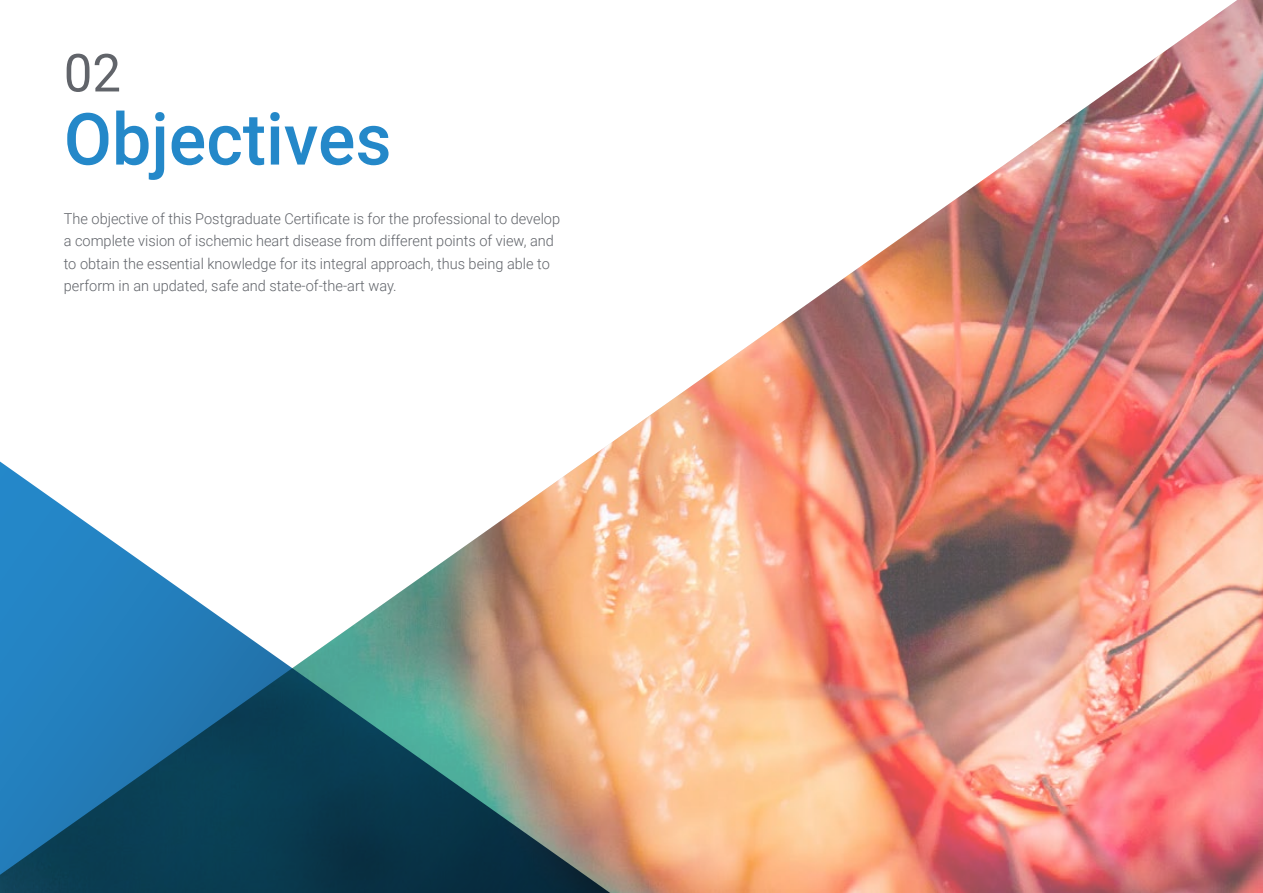
<style>
.page{position:relative;width:1263px;height:893px;background:#fff}
.page>*{position:absolute;margin:0;border:0;box-sizing:border-box;transform-origin:0 0}
.t1{font:500 72px "Roboto";color:#2488c9}
.t2{font:52.5px "Roboto";color:#61646a}
.t3{font:300 15px/22.5px "Roboto";color:#61646a}
</style>
<div class="page">
<img style="left:607px;top:0;width:656px;height:893px">
<svg style="left:0;top:446px;width:640px;height:447px"></svg>
<h2 class="t2" style="left:64px;top:36px;width:59px">02</h2>
<h1 class="t1" style="left:64px;top:89px;width:329px">Objectives</h1>
<p class="t3" style="left:64px;top:207px;width:498px">The objective of this Postgraduate Certificate is for the professional to develop a complete vision of ischemic heart disease from different points of view, and to obtain the essential knowledge for its integral approach, thus being able to perform in an updated, safe and state-of-the-art way.</p>
</div>
